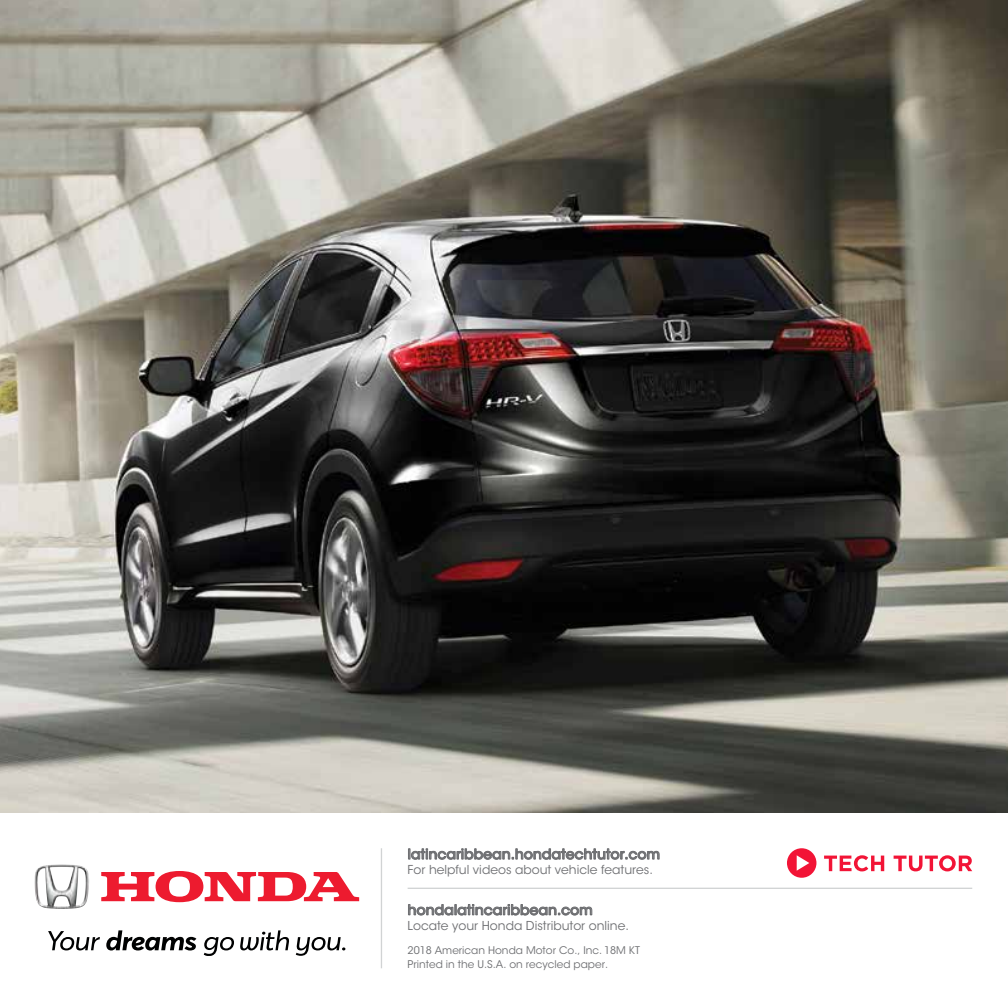
<style>
.page{position:relative;width:1008px;height:1008px;background:#fff}
.page>*{position:absolute;margin:0;border:0;box-sizing:border-box;transform-origin:0 0}
.t1{font:500 14px "ITC Avant Garde Std";color:#6d6e71}
.t2{font:12.25px "ITC Avant Garde Std";color:#6d6e71}
.t3{font:10.5px/14px "ITC Avant Garde Std";color:#6d6e71}
</style>
<div class="page">
<img style="left:0;top:0;width:1008px;height:813px">
<hr style="left:381px;top:848px;width:1px;height:120px;background:#d1d3d4">
<hr style="left:408px;top:888px;width:564px;height:1px;background:#d1d3d4">
<svg style="left:408px;top:848px;width:252px;height:12px"></svg>
<svg style="left:408px;top:904px;width:184px;height:11px"></svg>
<svg style="left:48px;top:931px;width:52px;height:19px"></svg>
<svg style="left:106px;top:930px;width:90px;height:21px"></svg>
<svg style="left:240px;top:930px;width:49px;height:20px"></svg>
<svg style="left:296px;top:937px;width:49px;height:19px"></svg>
<svg style="left:101px;top:871px;width:258px;height:31px"></svg>
<img style="left:35px;top:864px;width:54px;height:45px">
<svg style="left:204px;top:937px;width:30px;height:19px"></svg>
<div style="left:787px;top:848px;width:29px;height:30px;background:#f21436;border-radius:50%"></div>
<svg style="left:797px;top:855px;width:12px;height:16px"></svg>
<svg style="left:824px;top:855px;width:60px;height:16px"></svg>
<svg style="left:894px;top:855px;width:78px;height:16px"></svg>
<p class="t1" style="left:408px;top:845px;width:254px">latincaribbean.hondatechtutor.com</p>
<p class="t2" style="left:408px;top:862px;width:247px">For helpful videos about vehicle features.</p>
<p class="t1" style="left:408px;top:901px;width:187px">hondalatincaribbean.com</p>
<p class="t2" style="left:408px;top:918px;width:223px">Locate your Honda Distributor online.</p>
<p class="t3" style="left:408px;top:944px;width:234px">2018 American Honda Motor Co., Inc. 18M KT<br>Printed in the U.S.A. on recycled paper.</p>
</div>
